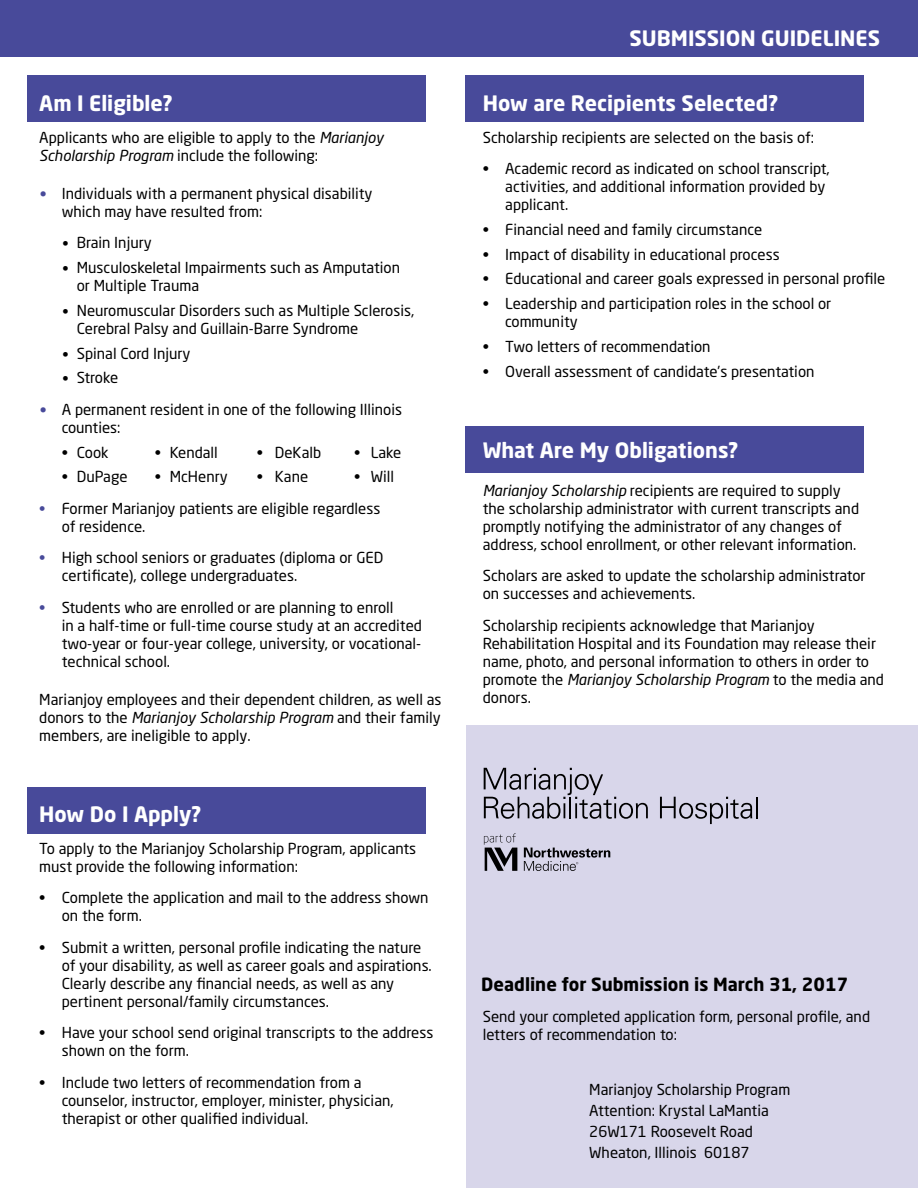
<style>
.page{position:relative;width:918px;height:1188px;background:#fff}
.page>*{position:absolute;margin:0;border:0;box-sizing:border-box;transform-origin:0 0}
.t1{font:700 21px "Neo Sans Pro";color:#fff}
.t2{font:700 18px "Neo Sans Pro";color:#000}
.t3{font:15px/18px "Neo Sans Pro";color:#000}
.s1{font-style:italic}
.s2{font-family:"Calibri";font-size:16.5px;color:#484a9a}
.s3{font-family:"Calibri"}
.s4{color:#484a9a}
</style>
<div class="page">
<div style="left:467px;top:726px;width:451px;height:462px;background:#d8d6ea"></div>
<div style="left:466px;top:427px;width:398px;height:46px;background:#484a9a"></div>
<div style="left:466px;top:76px;width:398px;height:46px;background:#484a9a"></div>
<div style="left:28px;top:787px;width:398px;height:47px;background:#484a9a"></div>
<div style="left:28px;top:76px;width:398px;height:46px;background:#484a9a"></div>
<div style="left:0;top:0;width:918px;height:56px;background:#484a9a"></div>
<svg style="left:484px;top:768px;width:164px;height:51px"></svg>
<svg style="left:660px;top:797px;width:92px;height:27px"></svg>
<hr style="left:756px;top:797px;width:2px;height:21px;background:#000">
<svg style="left:524px;top:848px;width:86px;height:23px"></svg>
<svg style="left:484px;top:833px;width:33px;height:38px"></svg>
<p class="t1" style="left:39px;top:90px;width:135px">Am I Eligible?</p>
<p class="t3" style="left:39px;top:128px;width:346px">Applicants who are eligible to apply to the <span class="s1">Marianjoy<br>Scholarship Program</span> include the following:</p>
<p class="t3" style="left:62px;top:184px;width:312px;text-indent:-22px"><span class="s2">•</span> Individuals with a permanent physical disability which may have resulted from:</p>
<p class="t3" style="left:62px;top:234px;width:92px"><span class="s3">•</span> Brain Injury</p>
<p class="t3" style="left:77px;top:258px;width:325px;text-indent:-15px"><span class="s3">•</span> Musculoskeletal Impairments such as Amputation or Multiple Trauma</p>
<p class="t3" style="left:77px;top:301px;width:339px;text-indent:-15px"><span class="s3">•</span> Neuromuscular Disorders such as Multiple Sclerosis,<br>Cerebral Palsy and Guillain-Barre Syndrome</p>
<p class="t3" style="left:62px;top:344px;width:130px"><span class="s3">•</span> Spinal Cord Injury</p>
<p class="t3" style="left:62px;top:369px;width:58px"><span class="s3">•</span> Stroke</p>
<p class="t3" style="left:62px;top:400px;width:342px;text-indent:-22px"><span class="s2">•</span> A permanent resident in one of the following Illinois counties:</p>
<p class="t3" style="left:62px;top:443px;width:48px">• Cook</p>
<p class="t3" style="left:155px;top:443px;width:65px">• Kendall</p>
<p class="t3" style="left:257px;top:443px;width:66px">• DeKalb</p>
<p class="t3" style="left:354px;top:443px;width:49px">• Lake</p>
<p class="t3" style="left:62px;top:468px;width:67px">• DuPage</p>
<p class="t3" style="left:155px;top:468px;width:75px">• McHenry</p>
<p class="t3" style="left:257px;top:468px;width:53px">• Kane</p>
<p class="t3" style="left:354px;top:468px;width:41px">• Will</p>
<p class="t3" style="left:62px;top:499px;width:320px;text-indent:-22px"><span class="s4">•</span> Former Marianjoy patients are eligible regardless of residence.</p>
<p class="t3" style="left:62px;top:549px;width:323px;text-indent:-22px"><span class="s4">•</span> High school seniors or graduates (diploma or GED certificate), college undergraduates.</p>
<p class="t3" style="left:62px;top:598px;width:362px;text-indent:-22px"><span class="s4">•</span> Students who are enrolled or are planning to enroll<br>in a half-time or full-time course study at an accredited two-year or four-year college, university, or vocational&shy;technical school.</p>
<p class="t3" style="left:39px;top:690px;width:404px;text-align:justify">Marianjoy employees and their dependent children, as well as donors to the <span class="s1">Marianjoy Scholarship Program</span> and their family members, are ineligible to apply.</p>
<p class="t1" style="left:39px;top:801px;width:164px">How Do I Apply?</p>
<p class="t3" style="left:39px;top:839px;width:379px">To apply to the Marianjoy Scholarship Program, applicants must provide the following information:</p>
<p class="t3" style="left:62px;top:888px;width:368px;text-indent:-22px">• Complete the application and mail to the address shown on the form.</p>
<p class="t3" style="left:62px;top:938px;width:372px;text-indent:-22px">• Submit a written, personal profile indicating the nature of your disability, as well as career goals and aspirations.<br>Clearly describe any financial needs, as well as any pertinent personal/family circumstances.</p>
<p class="t3" style="left:62px;top:1023px;width:373px;text-indent:-22px">• Have your school send original transcripts to the address shown on the form.</p>
<p class="t3" style="left:62px;top:1073px;width:333px;text-indent:-22px">• Include two letters of recommendation from a counselor, instructor, employer, minister, physician, therapist or other qualified individual.</p>
<p class="t1" style="left:630px;top:25px;width:252px">SUBMISSION GUIDELINES</p>
<p class="t1" style="left:483px;top:90px;width:297px">How are Recipients Selected?</p>
<p class="t3" style="left:483px;top:128px;width:333px">Scholarship recipients are selected on the basis of:</p>
<p class="t3" style="left:505px;top:159px;width:326px;text-indent:-22px">• Academic record as indicated on school transcript, activities, and additional information provided by applicant.</p>
<p class="t3" style="left:483px;top:220px;width:281px">• Financial need and family circumstance</p>
<p class="t3" style="left:483px;top:245px;width:298px">• Impact of disability in educational process</p>
<p class="t3" style="left:483px;top:270px;width:404px">• Educational and career goals expressed in personal profile</p>
<p class="t3" style="left:505px;top:294px;width:328px;text-indent:-22px">• Leadership and participation roles in the school or community</p>
<p class="t3" style="left:483px;top:337px;width:229px">• Two letters of recommendation</p>
<p class="t3" style="left:483px;top:362px;width:333px">• Overall assessment of candidate’s presentation</p>
<p class="t1" style="left:483px;top:436px;width:257px">What Are My Obligations?</p>
<p class="t3" style="left:483px;top:481px;width:378px"><span class="s1">Marianjoy Scholarship</span> recipients are required to supply the scholarship administrator with current transcripts and promptly notifying the administrator of any changes of address, school enrollment, or other relevant information.</p>
<p class="t3" style="left:483px;top:567px;width:384px">Scholars are asked to update the scholarship administrator on successes and achievements.</p>
<p class="t3" style="left:483px;top:616px;width:403px">Scholarship recipients acknowledge that Marianjoy Rehabilitation Hospital and its Foundation may release their name, photo, and personal information to others in order to promote the <span class="s1">Marianjoy Scholarship Program</span> to the media and donors.</p>
<p class="t2" style="left:481px;top:973px;width:369px">Deadline for Submission is March 31, 2017</p>
<p class="t3" style="left:483px;top:1008px;width:389px">Send your completed application form, personal profile, and letters of recommendation to:</p>
<p class="t3" style="left:589px;top:1080px;width:203px">Marianjoy Scholarship Program</p>
<p class="t3" style="left:589px;top:1101px;width:181px">Attention: Krystal LaMantia</p>
<p class="t3" style="left:589px;top:1122px;width:165px">26W171 Roosevelt Road</p>
<p class="t3" style="left:589px;top:1143px;width:162px">Wheaton, Illinois 60187</p>
</div>
